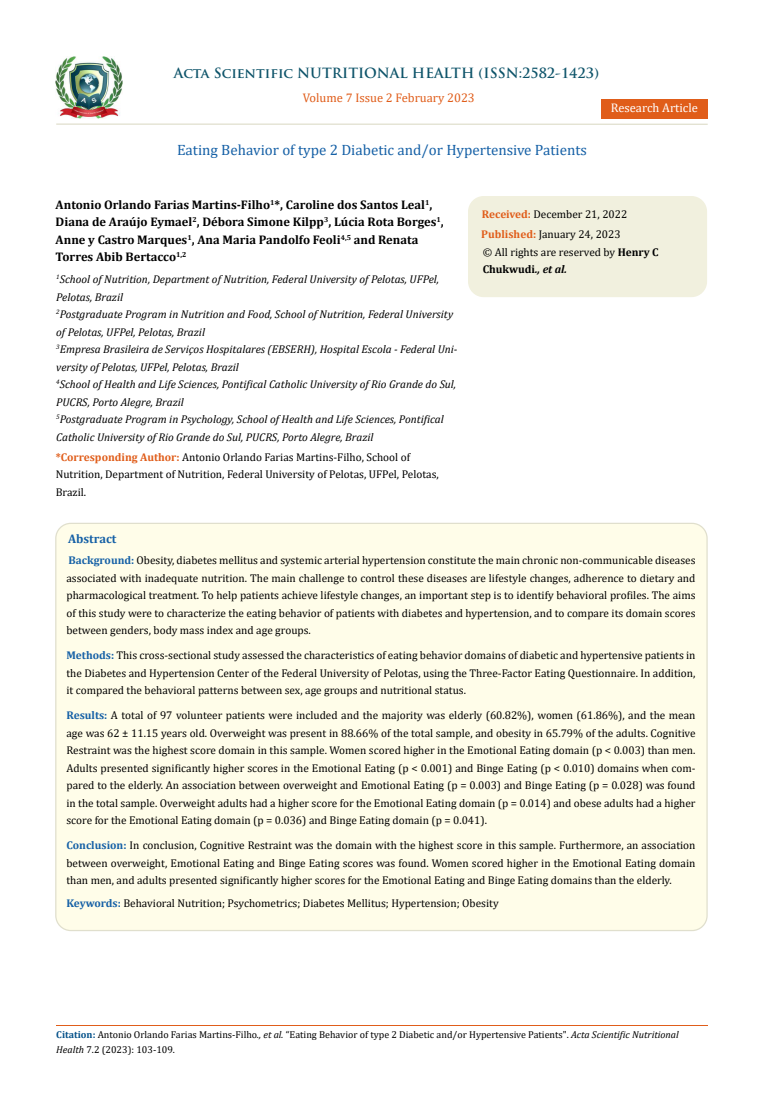
<style>
.page{position:relative;width:764px;height:1110px;background:#fff}
.page>*{position:absolute;margin:0;border:0;box-sizing:border-box;transform-origin:0 0}
.t1{font:15px "Cambria";color:#1560a6}
.t2{font:700 13.75px "Trajan Pro";color:#0e546a}
.t3{font:700 12.5px/17.5px "Cambria";color:#000}
.t4{font:12.5px "Cambria";color:#e05d1a}
.t5{font:12.5px "Cambria";color:#fff}
.t6{font:700 12.5px "Cambria";color:#1560a6}
.t7{font:11.25px/17.5px "Cambria";color:#000;text-align:justify}
.t8{font:italic 11.25px/17.5px "Cambria";color:#000}
.t9{font:10px/15px "Cambria";color:#000}
.s1{font-weight:700;color:#e05d1a}
.s2{font-weight:700}
.s3{font-weight:700;font-style:italic}
.s4{font-weight:700;color:#1560a6}
.s5{font-weight:700;color:#035089}
.s6{font-style:italic}
</style>
<div class="page">
<img style="left:56px;top:57px;width:66px;height:61px">
<div style="left:601px;top:99px;width:106px;height:20px;background:#e05d1a"></div>
<div style="left:56px;top:523px;width:651px;height:408px;background:#fffde9;border-radius:15px"></div>
<div style="left:469px;top:197px;width:237px;height:100px;background:#f1f0de;border-radius:15px"></div>
<div style="left:468px;top:196px;width:239px;height:101px;border:1px solid #f1f0de;border-radius:15px"></div>
<hr style="left:56px;top:1025px;width:651px;height:1px;background:#e05d1a">
<hr style="left:56px;top:123px;width:651px;height:2px;background:#e0dfcd">
<p class="t2" style="left:174px;top:64px;width:427px">Acta Scientific NUTRITIONAL HEALTH (ISSN:2582-1423)</p>
<p class="t4" style="left:303px;top:91px;width:174px">Volume 7 Issue 2 February 2023</p>
<h1 class="t1" style="left:177px;top:141px;width:411px">Eating Behavior of type 2 Diabetic and/or Hypertensive Patients</h1>
<p class="t5" style="left:611px;top:100px;width:89px">Research Article</p>
<p class="t3" style="left:56px;top:195px;width:390px">Antonio Orlando Farias Martins-Filho<sup>1</sup>*, Caroline dos Santos Leal<sup>1</sup>, Diana de Araújo Eymael<sup>2</sup>, Débora Simone Kilpp<sup>3</sup>, Lúcia Rota Borges<sup>1</sup>, Anne y Castro Marques<sup>1</sup>, Ana Maria Pandolfo Feoli<sup>4,5</sup> and Renata Torres Abib Bertacco<sup>1,2</sup></p>
<p class="t8" style="left:56px;top:270px;width:403px"><sup>1</sup>School of Nutrition, Department of Nutrition, Federal University of Pelotas, UFPel, Pelotas, Brazil<br><sup>2</sup>Postgraduate Program in Nutrition and Food, School of Nutrition, Federal University of Pelotas, UFPel, Pelotas, Brazil<br><sup>3</sup>Empresa Brasileira de Serviços Hospitalares (EBSERH), Hospital Escola - Federal Uni&shy;versity of Pelotas, UFPel, Pelotas, Brazil<br><sup>4</sup>School of Health and Life Sciences, Pontifical Catholic University of Rio Grande do Sul, PUCRS, Porto Alegre, Brazil<br><sup>5</sup>Postgraduate Program in Psychology, School of Health and Life Sciences, Pontifical Catholic University of Rio Grande do Sul, PUCRS, Porto Alegre, Brazil</p>
<p class="t7" style="left:56px;top:448px;width:384px;text-align:left"><span class="s1">*Corresponding Author:</span> Antonio Orlando Farias Martins-Filho, School of<br>Nutrition, Department of Nutrition, Federal University of Pelotas, UFPel, Pelotas,<br>Brazil.</p>
<p class="t7" style="left:481px;top:205px;width:148px;line-height:19.1px"><span class="s1">Received:</span> December 21, 2022<br><span class="s1">Published:</span> January 24, 2023</p>
<p class="t7" style="left:483px;top:243px;width:177px">© All rights are reserved by <span class="s2">Henry C<br>Chukwudi</span><span class="s3">., et al.</span></p>
<p class="t6" style="left:68px;top:530px;width:50px">Abstract</p>
<p class="t7" style="left:66px;top:551px;width:630px"><span class="s4">Background:</span> Obesity, diabetes mellitus and systemic arterial hypertension constitute the main chronic non-communicable diseases associated with inadequate nutrition. The main challenge to control these diseases are lifestyle changes, adherence to dietary and pharmacological treatment. To help patients achieve lifestyle changes, an important step is to identify behavioral profiles. The aims of this study were to characterize the eating behavior of patients with diabetes and hypertension, and to compare its domain scores between genders, body mass index and age groups.</p>
<p class="t7" style="left:66px;top:646px;width:630px"><span class="s4">Methods:</span> This cross-sectional study assessed the characteristics of eating behavior domains of diabetic and hypertensive patients in the Diabetes and Hypertension Center of the Federal University of Pelotas, using the Three-Factor Eating Questionnaire. In addition, it compared the behavioral patterns between sex, age groups and nutritional status.</p>
<p class="t7" style="left:66px;top:706px;width:630px"><span class="s4">Results:</span> A total of 97 volunteer patients were included and the majority was elderly (60.82%), women (61.86%), and the mean age was 62 ± 11.15 years old. Overweight was present in 88.66% of the total sample, and obesity in 65.79% of the adults. Cognitive Restraint was the highest score domain in this sample. Women scored higher in the Emotional Eating domain (p &lt; 0.003) than men.<br>Adults presented significantly higher scores in the Emotional Eating (p &lt; 0.001) and Binge Eating (p &lt; 0.010) domains when com&shy;pared to the elderly. An association between overweight and Emotional Eating (p = 0.003) and Binge Eating (p = 0.028) was found in the total sample. Overweight adults had a higher score for the Emotional Eating domain (p = 0.014) and obese adults had a higher score for the Emotional Eating domain (p = 0.036) and Binge Eating domain (p = 0.041).</p>
<p class="t7" style="left:66px;top:836px;width:630px"><span class="s4">Conclusion:</span> In conclusion, Cognitive Restraint was the domain with the highest score in this sample. Furthermore, an association between overweight, Emotional Eating and Binge Eating scores was found. Women scored higher in the Emotional Eating domain than men, and adults presented significantly higher scores for the Emotional Eating and Binge Eating domains than the elderly.</p>
<p class="t7" style="left:66px;top:894px;width:434px"><span class="s4">Keywords:</span> Behavioral Nutrition; Psychometrics; Diabetes Mellitus; Hypertension; Obesity</p>
<p class="t9" style="left:56px;top:1027px;width:624px"><span class="s5">Citation:</span> Antonio Orlando Farias Martins-Filho<span class="s6">., et al.</span> “Eating Behavior of type 2 Diabetic and/or Hypertensive Patients". <span class="s6">Acta Scientific Nutritional<br>Health</span> 7.2 (2023): 103-109.</p>
</div>
